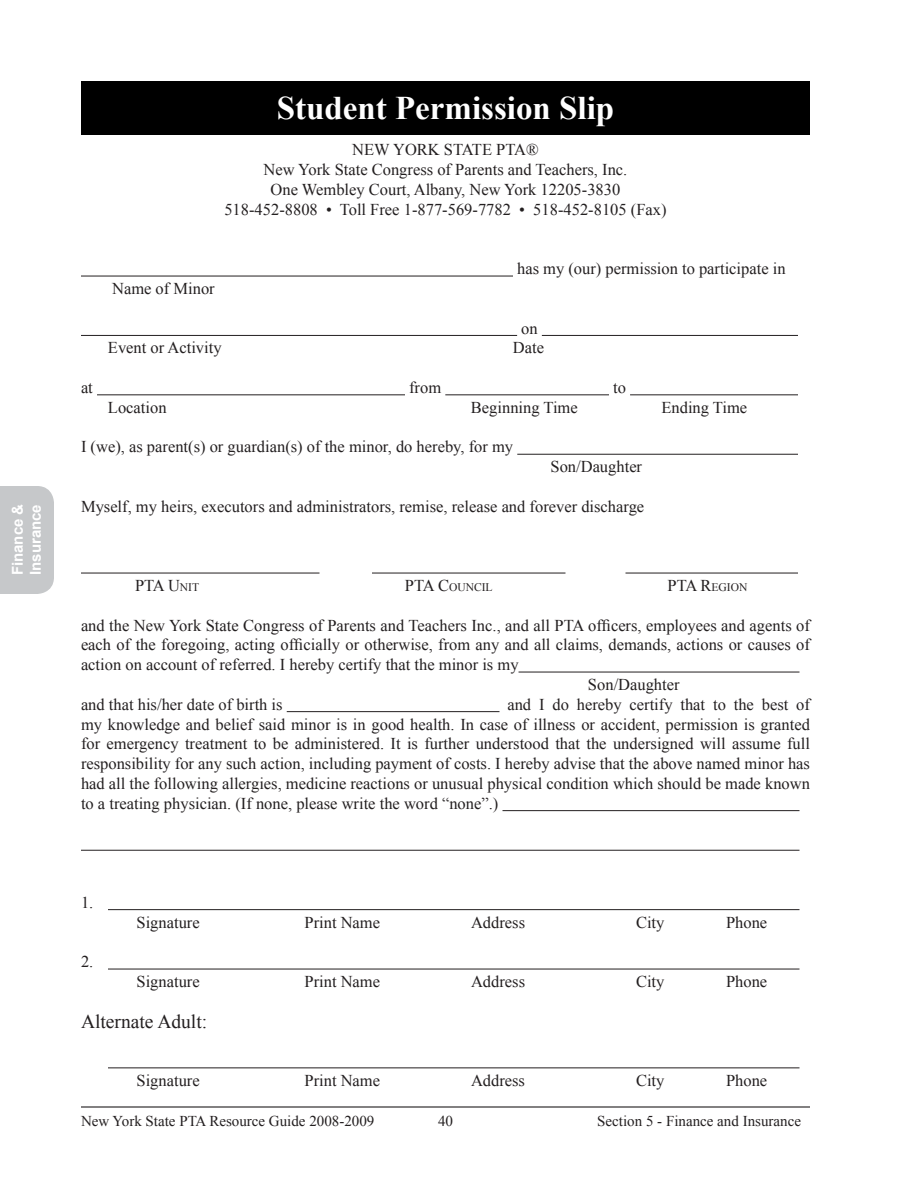
<style>
.page{position:relative;width:918px;height:1188px;background:#fff}
.page>*{position:absolute;margin:0;border:0;box-sizing:border-box;transform-origin:0 0}
.t1{font:700 33px "Times New Roman";color:#fff}
.t2{font:19.5px "Times New Roman";color:#231f20}
.t3{font:16.5px/19.8px "Times New Roman";color:#231f20;text-align:center}
.t4{font:15px "Times New Roman";color:#231f20}
.t5{font:700 15px/18px "Arial";color:#fff}
.t6{font:11.55px "Times New Roman";color:#231f20}
.s1{font-size:11.55px}
.s2{font-size:16.5px}
</style>
<div class="page">
<div style="left:81px;top:81px;width:729px;height:54px;background:#000"></div>
<hr style="left:81px;top:276px;width:432px;height:1px;background:#231f20">
<hr style="left:81px;top:335px;width:436px;height:1px;background:#231f20">
<hr style="left:542px;top:335px;width:256px;height:1px;background:#231f20">
<hr style="left:97px;top:394px;width:308px;height:1px;background:#231f20">
<hr style="left:445px;top:394px;width:164px;height:1px;background:#231f20">
<hr style="left:630px;top:394px;width:168px;height:1px;background:#231f20">
<hr style="left:517px;top:454px;width:281px;height:1px;background:#231f20">
<hr style="left:81px;top:573px;width:239px;height:1px;background:#231f20">
<hr style="left:372px;top:573px;width:194px;height:1px;background:#231f20">
<hr style="left:626px;top:573px;width:172px;height:1px;background:#231f20">
<hr style="left:519px;top:672px;width:281px;height:1px;background:#231f20">
<hr style="left:287px;top:711px;width:213px;height:1px;background:#231f20">
<hr style="left:503px;top:810px;width:297px;height:1px;background:#231f20">
<hr style="left:81px;top:850px;width:719px;height:1px;background:#231f20">
<hr style="left:108px;top:909px;width:692px;height:1px;background:#231f20">
<hr style="left:108px;top:969px;width:692px;height:1px;background:#231f20">
<hr style="left:108px;top:1068px;width:692px;height:1px;background:#231f20">
<hr style="left:81px;top:1106px;width:729px;height:2px;background:#231f20">
<div style="left:0;top:486px;width:54px;height:108px;background:#c6c8ca"></div>
<p class="t5" style="left:9px;top:575px;width:73px;rotate:-90deg">Finance &amp;<br>Insurance</p>
<h1 class="t1" style="left:277px;top:85px;width:339px">Student Permission Slip</h1>
<p class="t3" style="left:224px;top:140px;width:444px">NEW YORK STATE PTA®<br>New York State Congress of Parents and Teachers, Inc.<br>One Wembley Court, Albany, New York 12205-3830<br>518-452-8808 • Toll Free 1-877-569-7782 • 518-452-8105 (Fax)</p>
<p class="t3" style="left:112px;top:278px;width:104px">Name of Minor</p>
<p class="t3" style="left:517px;top:259px;width:270px">has my (our) permission to participate in</p>
<p class="t3" style="left:521px;top:318px;width:18px">on</p>
<p class="t3" style="left:108px;top:338px;width:115px">Event or Activity</p>
<p class="t3" style="left:513px;top:338px;width:33px">Date</p>
<p class="t3" style="left:81px;top:377px;width:13px">at</p>
<p class="t3" style="left:409px;top:377px;width:34px">from</p>
<p class="t3" style="left:613px;top:377px;width:14px">to</p>
<p class="t3" style="left:108px;top:397px;width:60px">Location</p>
<p class="t3" style="left:471px;top:397px;width:108px">Beginning Time</p>
<p class="t3" style="left:661px;top:397px;width:87px">Ending Time</p>
<p class="t3" style="left:81px;top:437px;width:434px">I (we), as parent(s) or guardian(s) of the minor, do hereby, for my</p>
<p class="t3" style="left:550px;top:457px;width:93px">Son/Daughter</p>
<p class="t3" style="left:81px;top:496px;width:565px">Myself, my heirs, executors and administrators, remise, release and forever discharge</p>
<p class="t3" style="left:135px;top:575px;width:65px">PTA U<span class="s1">nit</span></p>
<p class="t6" style="left:405px;top:579px;width:89px"><span class="s2">PTA C</span>ouncil</p>
<p class="t6" style="left:667px;top:579px;width:81px"><span class="s2">PTA R</span>egion</p>
<p class="t3" style="left:81px;top:615px;width:731px">and the New York State Congress of Parents and Teachers Inc., and all PTA officers, employees and agents of</p>
<p class="t3" style="left:81px;top:635px;width:731px">each of the foregoing, acting officially or otherwise, from any and all claims, demands, actions or causes of</p>
<p class="t3" style="left:81px;top:655px;width:439px">action on account of referred. I hereby certify that the minor is my</p>
<p class="t3" style="left:588px;top:674px;width:93px">Son/Daughter</p>
<p class="t3" style="left:81px;top:694px;width:203px">and that his/her date of birth is</p>
<p class="t3" style="left:81px;top:694px;width:731px;text-align:justify;text-indent:426px">and I do hereby certify that to the best of my knowledge and belief said minor is in good health. In case of illness or accident, permission is granted for emergency treatment to be administered. It is further understood that the undersigned will assume full responsibility for any such action, including payment of costs. I hereby advise that the above named minor has had all the following allergies, medicine reactions or unusual physical condition which should be made known to a treating physician. (If none, please write the word “none”.)</p>
<p class="t3" style="left:81px;top:892px;width:14px">1.</p>
<p class="t3" style="left:81px;top:952px;width:14px">2.</p>
<p class="t3" style="left:137px;top:912px;width:65px">Signature</p>
<p class="t3" style="left:305px;top:912px;width:77px">Print Name</p>
<p class="t3" style="left:471px;top:912px;width:56px">Address</p>
<p class="t3" style="left:636px;top:912px;width:30px">City</p>
<p class="t3" style="left:726px;top:912px;width:43px">Phone</p>
<p class="t3" style="left:137px;top:971px;width:65px">Signature</p>
<p class="t3" style="left:305px;top:971px;width:77px">Print Name</p>
<p class="t3" style="left:471px;top:971px;width:56px">Address</p>
<p class="t3" style="left:636px;top:971px;width:30px">City</p>
<p class="t3" style="left:726px;top:971px;width:43px">Phone</p>
<p class="t2" style="left:81px;top:1009px;width:128px">Alternate Adult:</p>
<p class="t3" style="left:137px;top:1070px;width:65px">Signature</p>
<p class="t3" style="left:305px;top:1070px;width:77px">Print Name</p>
<p class="t3" style="left:471px;top:1070px;width:56px">Address</p>
<p class="t3" style="left:636px;top:1070px;width:30px">City</p>
<p class="t3" style="left:726px;top:1070px;width:43px">Phone</p>
<p class="t4" style="left:81px;top:1111px;width:295px">New York State PTA Resource Guide 2008-2009</p>
<p class="t4" style="left:438px;top:1111px;width:16px">40</p>
<p class="t4" style="left:597px;top:1111px;width:205px">Section 5 - Finance and Insurance</p>
</div>
